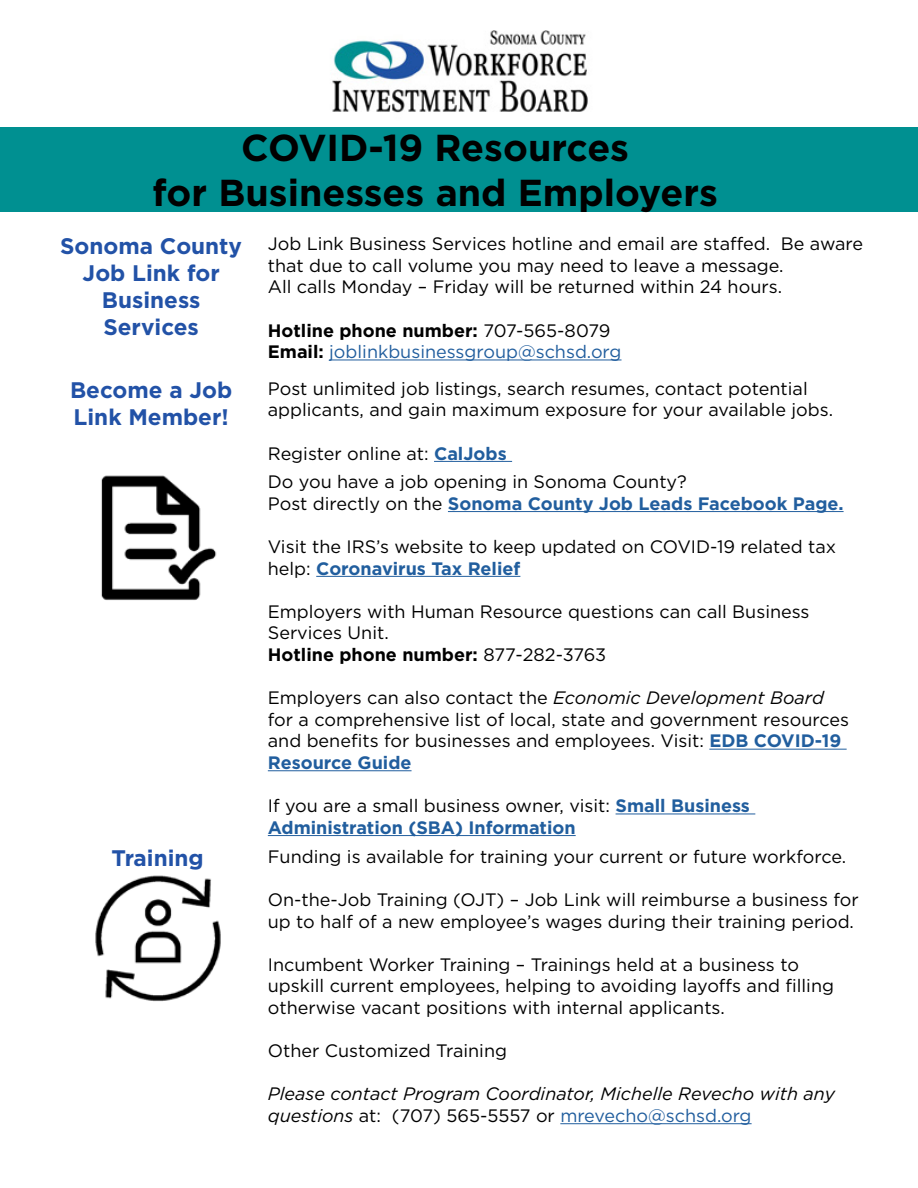
<style>
.page{position:relative;width:918px;height:1188px;background:#fff}
.page>*{position:absolute;margin:0;border:0;box-sizing:border-box;transform-origin:0 0}
.t1{font:700 37.5px/45px "Gotham";color:#000;text-align:center}
.t2{font:700 22.5px/27px "Gotham";color:#2252a7;text-align:center}
.t3{font:18px/21.6px "Gotham";color:#000}
.t4{font:700 18px/21.6px "Gotham";color:#215e9e}
.t5{font:italic 18px/21.6px "Gotham";color:#000}
.t6{font:18px/21.6px "Gotham";color:#215e9e}
.s1{font-weight:700;color:#000}
.s2{color:#000}
.s3{font-weight:700;color:#215e9e}
.s4{font-weight:400;color:#000}
.s5{font-weight:700}
.s6{font-style:italic}
.s7{font-style:normal}
.s8{font-style:normal;color:#215e9e}
</style>
<div class="page">
<img style="left:332px;top:30px;width:256px;height:83px">
<div style="left:0;top:127px;width:918px;height:85px;background:#009091"></div>
<hr style="left:560px;top:1123px;width:192px;height:1px;background:#215e9e">
<hr style="left:329px;top:360px;width:293px;height:1px;background:#215e9e">
<hr style="left:434px;top:461px;width:78px;height:1px;background:#215e9e">
<hr style="left:448px;top:511px;width:396px;height:1px;background:#215e9e">
<hr style="left:316px;top:576px;width:204px;height:1px;background:#215e9e">
<hr style="left:709px;top:749px;width:138px;height:1px;background:#215e9e">
<hr style="left:268px;top:770px;width:144px;height:1px;background:#215e9e">
<hr style="left:616px;top:814px;width:139px;height:1px;background:#215e9e">
<hr style="left:268px;top:835px;width:308px;height:1px;background:#215e9e">
<img style="left:101px;top:475px;width:116px;height:126px">
<img style="left:95px;top:875px;width:126px;height:127px">
<h1 class="t1" style="left:153px;top:125px;width:567px">COVID-19 Resources<br>for Businesses and Employers</h1>
<p class="t2" style="left:60px;top:232px;width:183px">Sonoma County<br>Job Link for<br>Business<br>Services</p>
<p class="t3" style="left:268px;top:233px;width:597px">Job Link Business Services hotline and email are staffed. Be aware that due to call volume you may need to leave a message.<br>All calls Monday – Friday will be returned within 24 hours.</p>
<p class="t6" style="left:268px;top:319px;width:355px"><span class="s1">Hotline phone number:</span> <span class="s2">707-565-8079<br></span><span class="s1">Email:</span> joblinkbusinessgroup@schsd.org</p>
<p class="t2" style="left:70px;top:377px;width:164px;text-align:left">Become a Job<br>Link Member!</p>
<p class="t3" style="left:268px;top:377px;width:567px">Post unlimited job listings, search resumes, contact potential applicants, and gain maximum exposure for your available jobs.</p>
<p class="t3" style="left:268px;top:439px;width:420px;line-height:28.5px">Register online at: <span class="s3">CalJobs<br></span>Do you have a job opening in Sonoma County?</p>
<p class="t4" style="left:268px;top:492px;width:577px"><span class="s4">Post directly on the</span> Sonoma County Job Leads Facebook Page.</p>
<p class="t3" style="left:268px;top:535px;width:570px">Visit the IRS’s website to keep updated on COVID-19 related tax help: <span class="s3">Coronavirus Tax Relief</span></p>
<p class="t3" style="left:268px;top:600px;width:543px">Employers with Human Resource questions can call Business<br>Services Unit.<br><span class="s5">Hotline phone number:</span> 877-282-3763</p>
<p class="t3" style="left:268px;top:687px;width:583px">Employers can also contact the <span class="s6">Economic Development Board </span>for a comprehensive list of local, state and government resources and benefits for businesses and employees. Visit: <span class="s3">EDB COVID-19<br>Resource Guide</span></p>
<p class="t4" style="left:268px;top:795px;width:484px"><span class="s4">If you are a small business owner, visit:</span> Small Business<br>Administration (SBA) Information</p>
<p class="t2" style="left:112px;top:845px;width:94px">Training</p>
<p class="t3" style="left:268px;top:845px;width:580px">Funding is available for training your current or future workforce.</p>
<p class="t3" style="left:268px;top:888px;width:592px">On-the-Job Training (OJT) – Job Link will reimburse a business for up to half of a new employee’s wages during their training period.</p>
<p class="t3" style="left:268px;top:953px;width:568px">Incumbent Worker Training – Trainings held at a business to upskill current employees, helping to avoiding layoffs and filling otherwise vacant positions with internal applicants.</p>
<p class="t3" style="left:268px;top:1040px;width:241px">Other Customized Training</p>
<p class="t5" style="left:268px;top:1083px;width:569px">Please contact Program Coordinator, Michelle Revecho with any questions <span class="s7">at: (707) 565-5557 or</span> <span class="s8">mrevecho@schsd.org</span></p>
</div>
